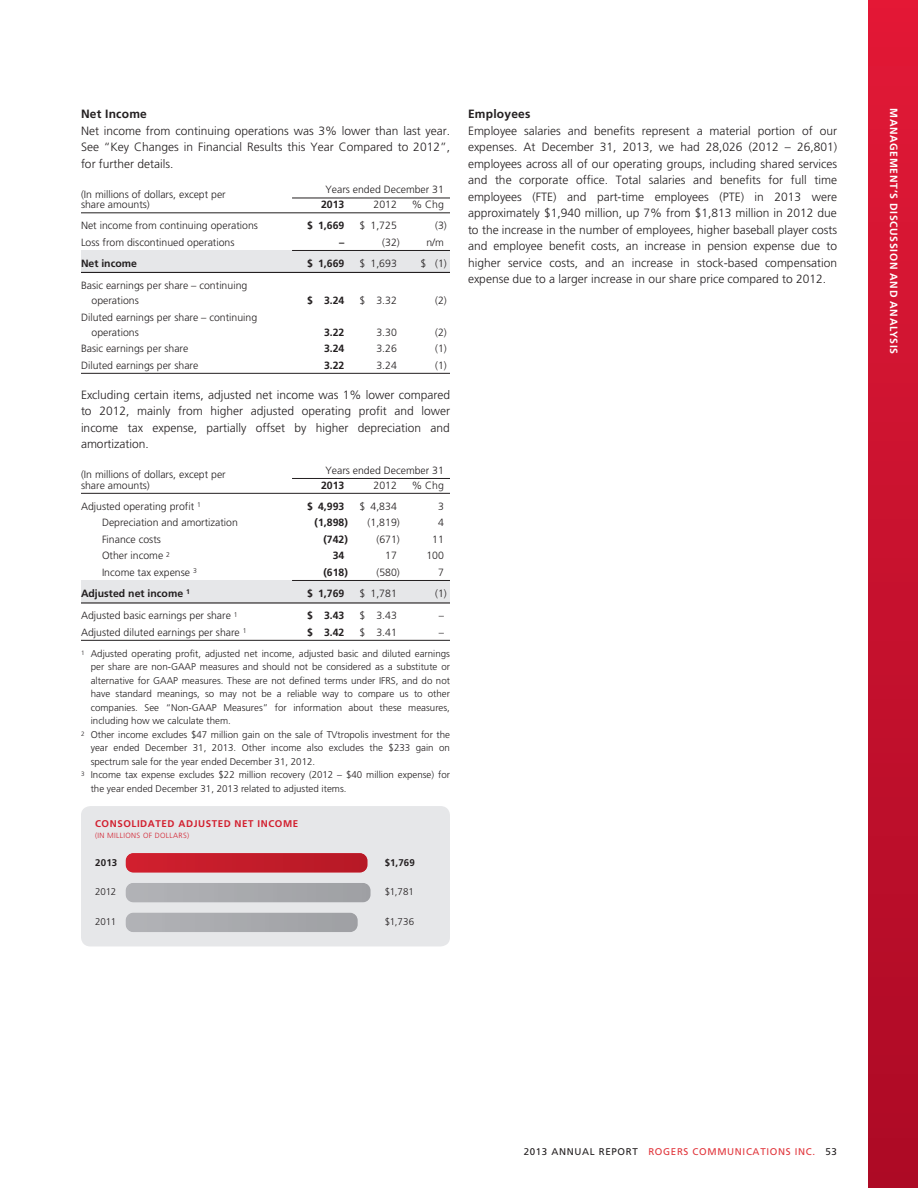
<style>
.page{position:relative;width:918px;height:1188px;background:#fff}
.page>*{position:absolute;margin:0;border:0;box-sizing:border-box;transform-origin:0 0}
.t1{font:300 12px/16.5px "Frutiger";color:#231f20;text-align:justify}
.t2{font:700 12px "Frutiger";letter-spacing:.02em;color:#231f20}
.t3{font:300 10.5px/10.5px "Frutiger";color:#231f20}
.t4{font:700 10.5px "Frutiger";color:#231f20}
.t5{font:700 10.5px "Frutiger";letter-spacing:.055em;color:#fff}
.t6{font:300 9.75px "Frutiger";color:#231f20}
.t7{font:9.75px "Frutiger";letter-spacing:.07em;color:#e1373d}
.t8{font:700 9.75px "Frutiger";letter-spacing:.06em;color:#d2202f}
.t9{font:700 9.75px "Frutiger";letter-spacing:.015em;color:#231f20}
.t10{font:300 7.5px "Frutiger";letter-spacing:.045em;color:#d2202f}
.s1{color:#231f20}
</style>
<div class="page">
<div style="left:868px;top:0;width:50px;height:1188px;background:linear-gradient(to bottom,#e21937,#ac0a25)"></div>
<div style="left:81px;top:250px;width:369px;height:23px;background:#e6e7e9"></div>
<hr style="left:292px;top:198px;width:158px;height:1px;background:#231f20">
<hr style="left:81px;top:213px;width:369px;height:1px;background:#231f20">
<hr style="left:292px;top:250px;width:52px;height:1px;background:#231f20">
<hr style="left:344px;top:250px;width:53px;height:1px;background:#231f20">
<hr style="left:397px;top:250px;width:53px;height:1px;background:#231f20">
<hr style="left:81px;top:272px;width:369px;height:1px;background:#231f20">
<hr style="left:81px;top:373px;width:369px;height:1px;background:#231f20">
<div style="left:81px;top:580px;width:369px;height:23px;background:#e6e7e9"></div>
<hr style="left:292px;top:478px;width:158px;height:1px;background:#231f20">
<hr style="left:81px;top:493px;width:369px;height:1px;background:#231f20">
<hr style="left:292px;top:580px;width:52px;height:1px;background:#231f20">
<hr style="left:344px;top:580px;width:53px;height:1px;background:#231f20">
<hr style="left:397px;top:580px;width:53px;height:1px;background:#231f20">
<hr style="left:81px;top:602px;width:211px;height:2px;background:#231f20">
<hr style="left:292px;top:602px;width:52px;height:2px;background:#231f20">
<hr style="left:344px;top:602px;width:53px;height:2px;background:#231f20">
<hr style="left:397px;top:602px;width:53px;height:2px;background:#231f20">
<hr style="left:81px;top:640px;width:369px;height:1px;background:#231f20">
<div style="left:81px;top:806px;width:369px;height:140px;background:#e6e7e9;border-radius:9px"></div>
<div style="left:126px;top:853px;width:241px;height:19px;background:linear-gradient(to right,#d1202e,#b61926);border-radius:8px"></div>
<div style="left:126px;top:883px;width:245px;height:19px;background:#a8aaad;border-radius:8px"></div>
<div style="left:126px;top:913px;width:232px;height:19px;background:#a8aaad;border-radius:8px"></div>
<p class="t2" style="left:81px;top:109px;width:67px">Net Income</p>
<p class="t1" style="left:81px;top:123px;width:371px">Net income from continuing operations was 3% lower than last year.<br>See “Key Changes in Financial Results this Year Compared to 2012”, for further details.</p>
<p class="t3" style="left:81px;top:190px;width:146px">(In millions of dollars, except per share amounts)</p>
<p class="t3" style="left:325px;top:185px;width:120px">Years ended December 31</p>
<p class="t4" style="left:321px;top:201px;width:25px">2013</p>
<p class="t3" style="left:374px;top:200px;width:25px">2012</p>
<p class="t3" style="left:412px;top:200px;width:34px">% Chg</p>
<p class="t3" style="left:81px;top:221px;width:179px">Net income from continuing operations</p>
<p class="t4" style="left:307px;top:222px;width:39px">$ 1,669</p>
<p class="t3" style="left:359px;top:221px;width:39px">$ 1,725</p>
<p class="t3" style="left:435px;top:221px;width:13px">(3)</p>
<p class="t3" style="left:81px;top:238px;width:155px">Loss from discontinued operations</p>
<p class="t4" style="left:339px;top:238px;width:7px">–</p>
<p class="t3" style="left:382px;top:238px;width:19px">(32)</p>
<p class="t3" style="left:426px;top:238px;width:19px">n/m</p>
<p class="t4" style="left:81px;top:259px;width:57px">Net income</p>
<p class="t4" style="left:307px;top:259px;width:39px">$ 1,669</p>
<p class="t3" style="left:359px;top:259px;width:39px">$ 1,693</p>
<p class="t3" style="left:421px;top:259px;width:28px">$ (1)</p>
<p class="t3" style="left:92px;top:279px;width:157px;line-height:15px;text-indent:-10px">Basic earnings per share – continuing operations</p>
<p class="t4" style="left:307px;top:297px;width:39px">$ 3.24</p>
<p class="t3" style="left:359px;top:296px;width:39px">$ 3.32</p>
<p class="t3" style="left:435px;top:296px;width:13px">(2)</p>
<p class="t3" style="left:92px;top:311px;width:167px;line-height:15px;text-indent:-10px">Diluted earnings per share – continuing operations</p>
<p class="t4" style="left:324px;top:328px;width:22px">3.22</p>
<p class="t3" style="left:376px;top:328px;width:22px">3.30</p>
<p class="t3" style="left:435px;top:328px;width:13px">(2)</p>
<p class="t3" style="left:81px;top:344px;width:109px">Basic earnings per share</p>
<p class="t4" style="left:324px;top:345px;width:22px">3.24</p>
<p class="t3" style="left:376px;top:344px;width:22px">3.26</p>
<p class="t3" style="left:435px;top:344px;width:13px">(1)</p>
<p class="t3" style="left:81px;top:361px;width:119px">Diluted earnings per share</p>
<p class="t4" style="left:324px;top:361px;width:22px">3.22</p>
<p class="t3" style="left:376px;top:361px;width:22px">3.24</p>
<p class="t3" style="left:435px;top:361px;width:13px">(1)</p>
<p class="t1" style="left:81px;top:387px;width:371px">Excluding certain items, adjusted net income was 1% lower compared to 2012, mainly from higher adjusted operating profit and lower income tax expense, partially offset by higher depreciation and amortization.</p>
<p class="t3" style="left:81px;top:470px;width:146px">(In millions of dollars, except per share amounts)</p>
<p class="t3" style="left:325px;top:466px;width:120px">Years ended December 31</p>
<p class="t4" style="left:321px;top:481px;width:25px">2013</p>
<p class="t3" style="left:374px;top:481px;width:25px">2012</p>
<p class="t3" style="left:412px;top:481px;width:34px">% Chg</p>
<p class="t3" style="left:81px;top:502px;width:122px">Adjusted operating profit <sup>1</sup></p>
<p class="t4" style="left:307px;top:502px;width:39px">$ 4,993</p>
<p class="t3" style="left:359px;top:502px;width:39px">$ 4,834</p>
<p class="t3" style="left:438px;top:502px;width:7px">3</p>
<p class="t3" style="left:102px;top:518px;width:137px">Depreciation and amortization</p>
<p class="t4" style="left:315px;top:519px;width:35px">(1,898)</p>
<p class="t3" style="left:368px;top:518px;width:34px">(1,819)</p>
<p class="t3" style="left:438px;top:518px;width:7px">4</p>
<p class="t3" style="left:102px;top:535px;width:60px">Finance costs</p>
<p class="t4" style="left:323px;top:535px;width:26px">(742)</p>
<p class="t3" style="left:376px;top:535px;width:25px">(671)</p>
<p class="t3" style="left:432px;top:535px;width:13px">11</p>
<p class="t3" style="left:102px;top:551px;width:70px">Other income <sup>2</sup></p>
<p class="t4" style="left:333px;top:552px;width:13px">34</p>
<p class="t3" style="left:385px;top:551px;width:13px">17</p>
<p class="t3" style="left:426px;top:551px;width:19px">100</p>
<p class="t3" style="left:102px;top:568px;width:96px">Income tax expense <sup>3</sup></p>
<p class="t4" style="left:323px;top:568px;width:26px">(618)</p>
<p class="t3" style="left:376px;top:568px;width:25px">(580)</p>
<p class="t3" style="left:438px;top:568px;width:7px">7</p>
<p class="t4" style="left:81px;top:589px;width:110px">Adjusted net income <sup>1</sup></p>
<p class="t4" style="left:307px;top:589px;width:39px">$ 1,769</p>
<p class="t3" style="left:359px;top:589px;width:39px">$ 1,781</p>
<p class="t3" style="left:435px;top:589px;width:13px">(1)</p>
<p class="t3" style="left:81px;top:611px;width:158px">Adjusted basic earnings per share <sup>1</sup></p>
<p class="t4" style="left:307px;top:612px;width:39px">$ 3.43</p>
<p class="t3" style="left:359px;top:611px;width:39px">$ 3.43</p>
<p class="t3" style="left:439px;top:611px;width:7px">–</p>
<p class="t3" style="left:81px;top:628px;width:167px">Adjusted diluted earnings per share <sup>1</sup></p>
<p class="t4" style="left:307px;top:628px;width:39px">$ 3.42</p>
<p class="t3" style="left:359px;top:628px;width:39px">$ 3.41</p>
<p class="t3" style="left:439px;top:628px;width:7px">–</p>
<p class="t6" style="left:81px;top:650px;width:371px"><sup>1</sup> Adjusted operating profit, adjusted net income, adjusted basic and diluted earnings</p>
<p class="t6" style="left:91px;top:663px;width:361px">per share are non-GAAP measures and should not be considered as a substitute or</p>
<p class="t6" style="left:91px;top:677px;width:361px">alternative for GAAP measures. These are not defined terms under IFRS, and do not</p>
<p class="t6" style="left:91px;top:690px;width:361px">have standard meanings, so may not be a reliable way to compare us to other</p>
<p class="t6" style="left:91px;top:704px;width:361px">companies. See “Non-GAAP Measures” for information about these measures,</p>
<p class="t6" style="left:91px;top:717px;width:142px">including how we calculate them.</p>
<p class="t6" style="left:81px;top:731px;width:371px"><sup>2</sup> Other income excludes $47 million gain on the sale of TVtropolis investment for the</p>
<p class="t6" style="left:91px;top:744px;width:361px">year ended December 31, 2013. Other income also excludes the $233 gain on</p>
<p class="t6" style="left:91px;top:758px;width:226px">spectrum sale for the year ended December 31, 2012.</p>
<p class="t6" style="left:81px;top:771px;width:371px"><sup>3</sup> Income tax expense excludes $22 million recovery (2012 – $40 million expense) for</p>
<p class="t6" style="left:91px;top:785px;width:257px">the year ended December 31, 2013 related to adjusted items.</p>
<p class="t10" style="left:95px;top:832px;width:96px">(IN MILLIONS OF DOLLARS)</p>
<p class="t8" style="left:95px;top:820px;width:205px">CONSOLIDATED ADJUSTED NET INCOME</p>
<p class="t9" style="left:95px;top:858px;width:24px">2013</p>
<p class="t6" style="left:95px;top:888px;width:23px">2012</p>
<p class="t6" style="left:95px;top:918px;width:23px">2011</p>
<p class="t9" style="left:385px;top:858px;width:32px">$1,769</p>
<p class="t6" style="left:385px;top:888px;width:31px">$1,781</p>
<p class="t6" style="left:385px;top:918px;width:31px">$1,736</p>
<p class="t2" style="left:468px;top:109px;width:64px">Employees</p>
<p class="t1" style="left:468px;top:123px;width:371px">Employee salaries and benefits represent a material portion of our expenses. At December 31, 2013, we had 28,026 (2012 – 26,801) employees across all of our operating groups, including shared services and the corporate office. Total salaries and benefits for full time employees (FTE) and part-time employees (PTE) in 2013 were approximately $1,940 million, up 7% from $1,813 million in 2012 due to the increase in the number of employees, higher baseball player costs and employee benefit costs, an increase in pension expense due to higher service costs, and an increase in stock-based compensation expense due to a larger increase in our share price compared to 2012.</p>
<p class="t5" style="left:898px;top:108px;width:248px;rotate:90deg">MANAGEMENT’S DISCUSSION AND ANALYSIS</p>
<p class="t7" style="left:524px;top:1148px;width:315px"><span class="s1">2013 ANNUAL REPORT</span> ROGERS COMMUNICATIONS INC. <span class="s1">53</span></p>
</div>
